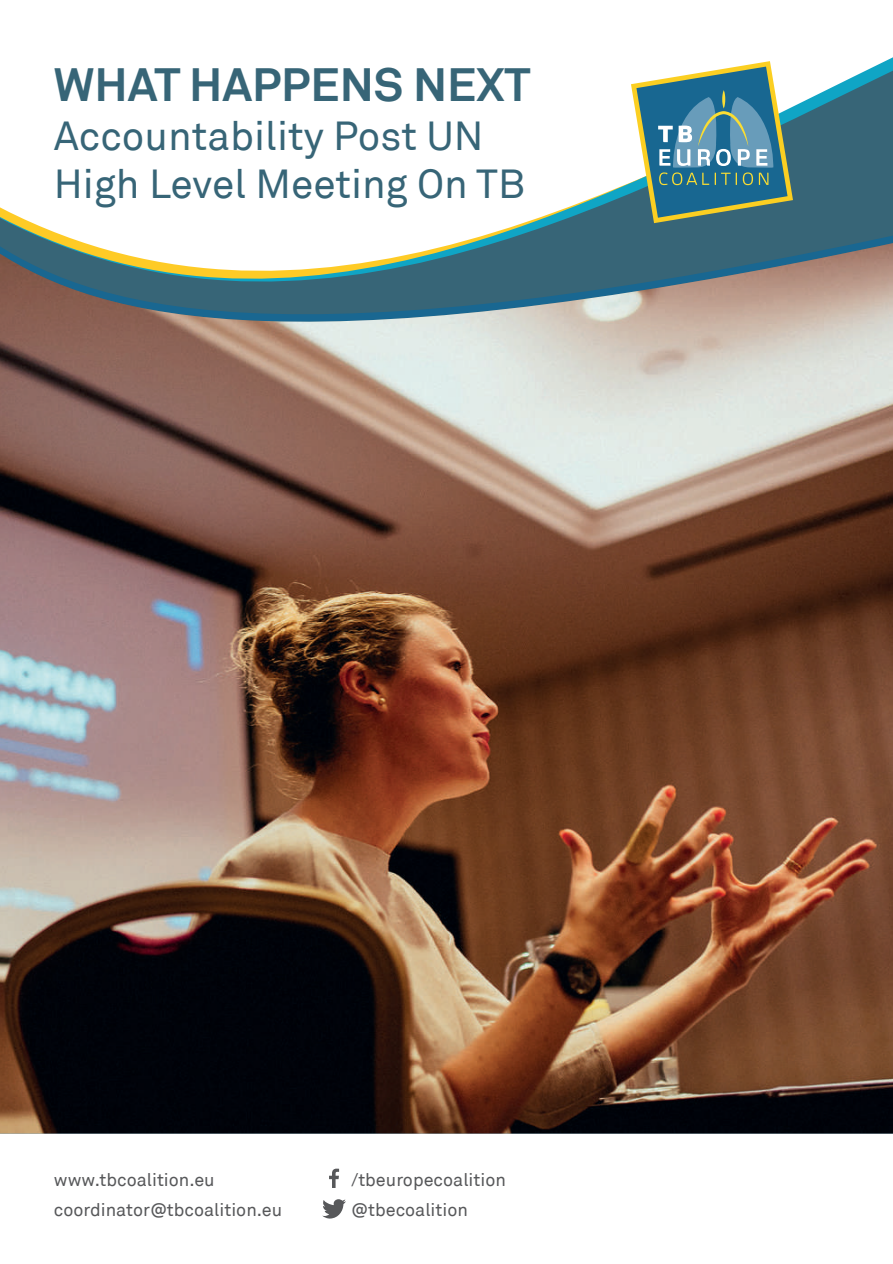
<style>
.page{position:relative;width:893px;height:1264px;background:#fff}
.page>*{position:absolute;margin:0;border:0;box-sizing:border-box;transform-origin:0 0}
.t1{font:700 46.65px "Akkurat";color:#376577}
.t2{font:40.5px/48.6px "Akkurat";color:#376577}
.t3{font:18px/30px "Akkurat";color:#57585a}
</style>
<div class="page">
<svg style="left:0;top:57px;width:893px;height:166px"></svg>
<svg style="left:631px;top:61px;width:162px;height:162px"></svg>
<svg style="left:322px;top:1199px;width:24px;height:20px"></svg>
<svg style="left:329px;top:1168px;width:10px;height:20px"></svg>
<img style="left:0;top:231px;width:893px;height:902px">
<h1 class="t1" style="left:54px;top:55px;width:478px">WHAT HAPPENS NEXT</h1>
<h2 class="t2" style="left:54px;top:112px;width:473px">Accountability Post UN<br>High Level Meeting On TB</h2>
<p class="t3" style="left:54px;top:1165px;width:230px">www.tbcoalition.eu coordinator@tbcoalition.eu</p>
<p class="t3" style="left:351px;top:1165px;width:156px">/tbeuropecoalition @tbecoalition</p>
</div>
